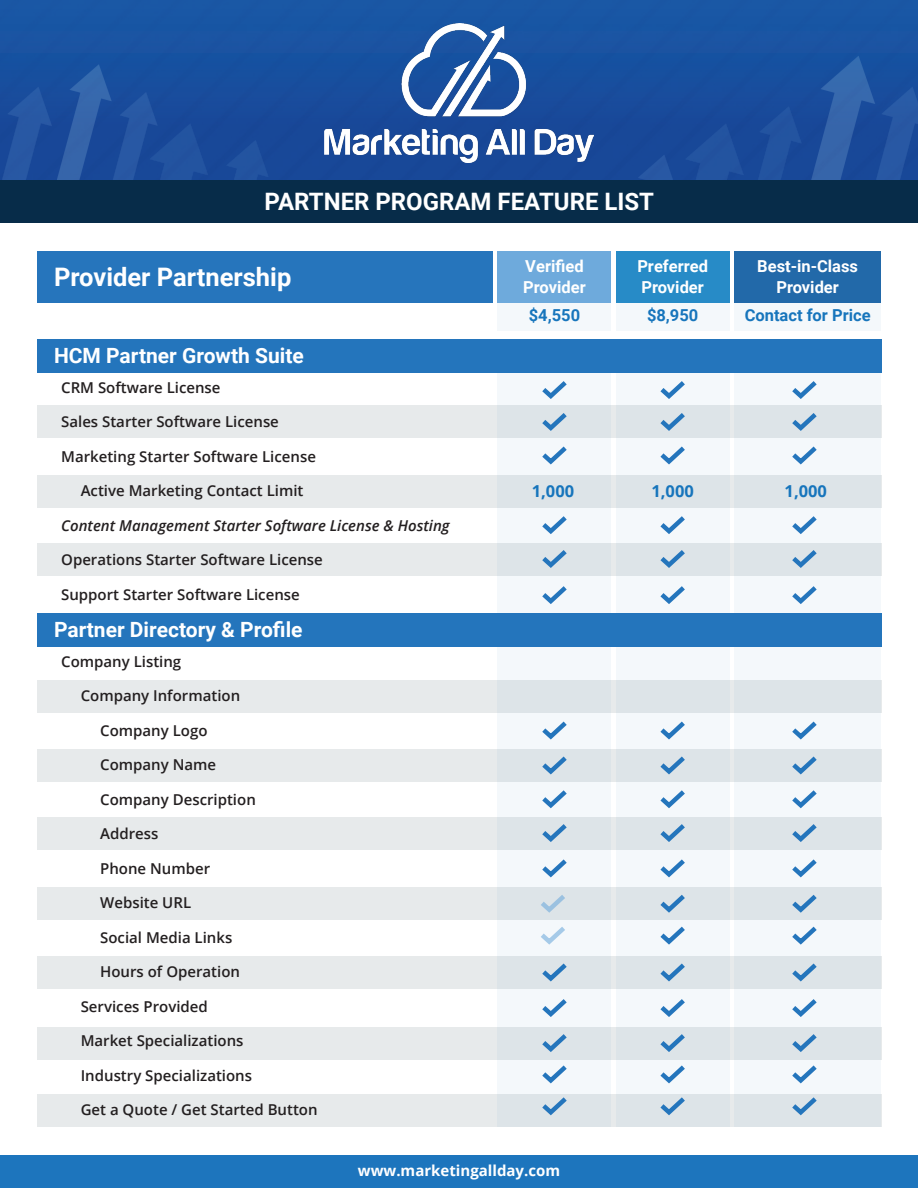
<style>
.page{position:relative;width:918px;height:1188px;background:#fff}
.page>*{position:absolute;margin:0;border:0;box-sizing:border-box;transform-origin:0 0}
.t1{font:700 25.5px "Roboto";color:#fff}
.t2{font:700 24px "Roboto";color:#fff}
.t3{font:700 21px "Roboto";color:#fff}
.t4{font:700 16.5px "Roboto";color:#fff}
.t5{font:700 16.5px "Roboto";color:#1775bc}
.t6{font:700 16.5px "Open Sans";color:#1775bc}
.t7{font:600 15px "Open Sans";color:#231f20}
.t8{font:italic 600 15px "Open Sans";color:#231f20}
.t9{font:700 15px "Open Sans";color:#fff}
</style>
<div class="page">
<div style="left:37px;top:339px;width:844px;height:34px;background:#2475bc"></div>
<div style="left:37px;top:406px;width:844px;height:32px;background:#e7eaeb"></div>
<div style="left:37px;top:475px;width:844px;height:33px;background:#e7eaeb"></div>
<div style="left:37px;top:543px;width:844px;height:32px;background:#e7eaeb"></div>
<div style="left:0;top:180px;width:918px;height:43px;background:#072c49"></div>
<div style="left:0;top:1156px;width:918px;height:32px;background:#1d75bd"></div>
<img style="left:0;top:0;width:918px;height:180px">
<img style="left:325px;top:23px;width:268px;height:140px">
<div style="left:498px;top:252px;width:113px;height:51px;background:#6eaadc"></div>
<div style="left:616px;top:252px;width:113px;height:51px;background:#278bc7"></div>
<div style="left:734px;top:252px;width:147px;height:51px;background:#2269a9"></div>
<div style="left:37px;top:252px;width:456px;height:51px;background:#2675bc"></div>
<div style="left:37px;top:613px;width:844px;height:34px;background:#2475bc"></div>
<div style="left:37px;top:680px;width:844px;height:32px;background:#e7eaeb"></div>
<div style="left:37px;top:749px;width:844px;height:33px;background:#e7eaeb"></div>
<div style="left:37px;top:817px;width:844px;height:32px;background:#e7eaeb"></div>
<div style="left:37px;top:956px;width:844px;height:33px;background:#e7eaeb"></div>
<div style="left:37px;top:888px;width:844px;height:32px;background:#e7eaeb"></div>
<div style="left:37px;top:1027px;width:844px;height:32px;background:#e7eaeb"></div>
<div style="left:37px;top:1094px;width:844px;height:32px;background:#e7eaeb"></div>
<div style="left:498px;top:647px;width:113px;height:479px;background:linear-gradient(to right,#e9eff2,#e9eef2)"></div>
<div style="left:616px;top:647px;width:113px;height:479px;background:linear-gradient(to right,#e9eef2,#e9eef2)"></div>
<div style="left:734px;top:647px;width:147px;height:479px;background:linear-gradient(to right,#e9eef2,#e9eef2)"></div>
<svg style="left:789px;top:787px;width:31px;height:24px"></svg>
<svg style="left:789px;top:1031px;width:31px;height:24px"></svg>
<svg style="left:789px;top:892px;width:31px;height:24px"></svg>
<svg style="left:789px;top:960px;width:31px;height:25px"></svg>
<svg style="left:657px;top:787px;width:31px;height:24px"></svg>
<svg style="left:657px;top:1031px;width:31px;height:24px"></svg>
<svg style="left:657px;top:892px;width:31px;height:24px"></svg>
<svg style="left:657px;top:960px;width:31px;height:25px"></svg>
<svg style="left:539px;top:787px;width:31px;height:24px"></svg>
<svg style="left:539px;top:1031px;width:31px;height:24px"></svg>
<svg style="left:539px;top:960px;width:31px;height:25px"></svg>
<svg style="left:789px;top:753px;width:31px;height:25px"></svg>
<svg style="left:789px;top:996px;width:31px;height:24px"></svg>
<svg style="left:789px;top:856px;width:31px;height:24px"></svg>
<svg style="left:789px;top:1094px;width:31px;height:24px"></svg>
<svg style="left:789px;top:923px;width:31px;height:25px"></svg>
<svg style="left:657px;top:753px;width:31px;height:25px"></svg>
<svg style="left:657px;top:996px;width:31px;height:24px"></svg>
<svg style="left:657px;top:856px;width:31px;height:24px"></svg>
<svg style="left:657px;top:1094px;width:31px;height:24px"></svg>
<svg style="left:657px;top:923px;width:31px;height:25px"></svg>
<svg style="left:539px;top:753px;width:31px;height:25px"></svg>
<svg style="left:539px;top:996px;width:31px;height:24px"></svg>
<svg style="left:539px;top:856px;width:31px;height:24px"></svg>
<svg style="left:539px;top:1094px;width:31px;height:24px"></svg>
<svg style="left:789px;top:718px;width:31px;height:25px"></svg>
<svg style="left:789px;top:821px;width:31px;height:24px"></svg>
<svg style="left:789px;top:1062px;width:31px;height:24px"></svg>
<svg style="left:657px;top:718px;width:31px;height:25px"></svg>
<svg style="left:657px;top:821px;width:31px;height:24px"></svg>
<svg style="left:657px;top:1062px;width:31px;height:24px"></svg>
<svg style="left:539px;top:718px;width:31px;height:25px"></svg>
<svg style="left:539px;top:821px;width:31px;height:24px"></svg>
<svg style="left:539px;top:1062px;width:31px;height:24px"></svg>
<svg style="left:539px;top:925px;width:28px;height:21px"></svg>
<svg style="left:539px;top:893px;width:28px;height:21px"></svg>
<div style="left:498px;top:373px;width:113px;height:240px;background:linear-gradient(to right,#e9eff2,#e9eff2)"></div>
<div style="left:498px;top:303px;width:113px;height:28px;background:#f4f8fb"></div>
<div style="left:616px;top:373px;width:113px;height:240px;background:linear-gradient(to right,#e9eff2,#e9eff2)"></div>
<div style="left:616px;top:303px;width:113px;height:28px;background:#f4f8fb"></div>
<div style="left:734px;top:373px;width:147px;height:240px;background:linear-gradient(to right,#e9eff2,#e9eff2)"></div>
<div style="left:734px;top:303px;width:147px;height:28px;background:#f4f8fb"></div>
<svg style="left:789px;top:443px;width:31px;height:25px"></svg>
<svg style="left:789px;top:547px;width:31px;height:24px"></svg>
<svg style="left:789px;top:513px;width:31px;height:24px"></svg>
<svg style="left:657px;top:443px;width:31px;height:25px"></svg>
<svg style="left:657px;top:547px;width:31px;height:24px"></svg>
<svg style="left:657px;top:513px;width:31px;height:24px"></svg>
<svg style="left:539px;top:443px;width:31px;height:25px"></svg>
<svg style="left:539px;top:547px;width:31px;height:24px"></svg>
<svg style="left:539px;top:513px;width:31px;height:24px"></svg>
<svg style="left:789px;top:410px;width:31px;height:24px"></svg>
<svg style="left:789px;top:583px;width:31px;height:24px"></svg>
<svg style="left:657px;top:410px;width:31px;height:24px"></svg>
<svg style="left:657px;top:583px;width:31px;height:24px"></svg>
<svg style="left:539px;top:410px;width:31px;height:24px"></svg>
<svg style="left:539px;top:583px;width:31px;height:24px"></svg>
<svg style="left:789px;top:378px;width:31px;height:24px"></svg>
<svg style="left:657px;top:378px;width:31px;height:24px"></svg>
<svg style="left:539px;top:378px;width:31px;height:24px"></svg>
<p class="t2" style="left:265px;top:184px;width:391px">PARTNER PROGRAM FEATURE LIST</p>
<p class="t1" style="left:54px;top:259px;width:239px">Provider Partnership</p>
<p class="t4" style="left:525px;top:255px;width:60px">Verified</p>
<p class="t4" style="left:523px;top:276px;width:64px">Provider</p>
<p class="t4" style="left:637px;top:255px;width:72px">Preferred</p>
<p class="t4" style="left:641px;top:276px;width:64px">Provider</p>
<p class="t4" style="left:757px;top:255px;width:102px">Best-in-Class</p>
<p class="t4" style="left:776px;top:276px;width:64px">Provider</p>
<p class="t3" style="left:54px;top:341px;width:251px">HCM Partner Growth Suite</p>
<p class="t7" style="left:61px;top:377px;width:161px">CRM Software License</p>
<p class="t7" style="left:61px;top:411px;width:219px">Sales Starter Software License</p>
<p class="t7" style="left:61px;top:446px;width:256px">Marketing Starter Software License</p>
<p class="t7" style="left:81px;top:480px;width:224px">Active Marketing Contact Limit</p>
<p class="t8" style="left:61px;top:515px;width:390px">Content Management Starter Software License &amp; Hosting</p>
<p class="t7" style="left:61px;top:549px;width:263px">Operations Starter Software License</p>
<p class="t7" style="left:61px;top:584px;width:240px">Support Starter Software License</p>
<p class="t3" style="left:54px;top:615px;width:250px">Partner Directory &amp; Profile</p>
<p class="t7" style="left:61px;top:651px;width:122px">Company Listing</p>
<p class="t7" style="left:81px;top:685px;width:161px">Company Information</p>
<p class="t7" style="left:100px;top:720px;width:109px">Company Logo</p>
<p class="t7" style="left:100px;top:754px;width:117px">Company Name</p>
<p class="t7" style="left:100px;top:789px;width:157px">Company Description</p>
<p class="t7" style="left:100px;top:823px;width:60px">Address</p>
<p class="t7" style="left:100px;top:858px;width:112px">Phone Number</p>
<p class="t7" style="left:100px;top:892px;width:92px">Website URL</p>
<p class="t7" style="left:100px;top:927px;width:134px">Social Media Links</p>
<p class="t7" style="left:100px;top:961px;width:141px">Hours of Operation</p>
<p class="t7" style="left:81px;top:996px;width:129px">Services Provided</p>
<p class="t7" style="left:81px;top:1030px;width:164px">Market Specializations</p>
<p class="t7" style="left:81px;top:1065px;width:173px">Industry Specializations</p>
<p class="t7" style="left:81px;top:1099px;width:238px">Get a Quote / Get Started Button</p>
<p class="t5" style="left:529px;top:304px;width:53px">$4,550</p>
<p class="t5" style="left:647px;top:304px;width:53px">$8,950</p>
<p class="t5" style="left:745px;top:304px;width:127px">Contact for Price</p>
<p class="t6" style="left:532px;top:479px;width:44px">1,000</p>
<p class="t6" style="left:651px;top:479px;width:44px">1,000</p>
<p class="t6" style="left:785px;top:479px;width:44px">1,000</p>
<p class="t9" style="left:358px;top:1160px;width:204px">www.marketingallday.com</p>
</div>
